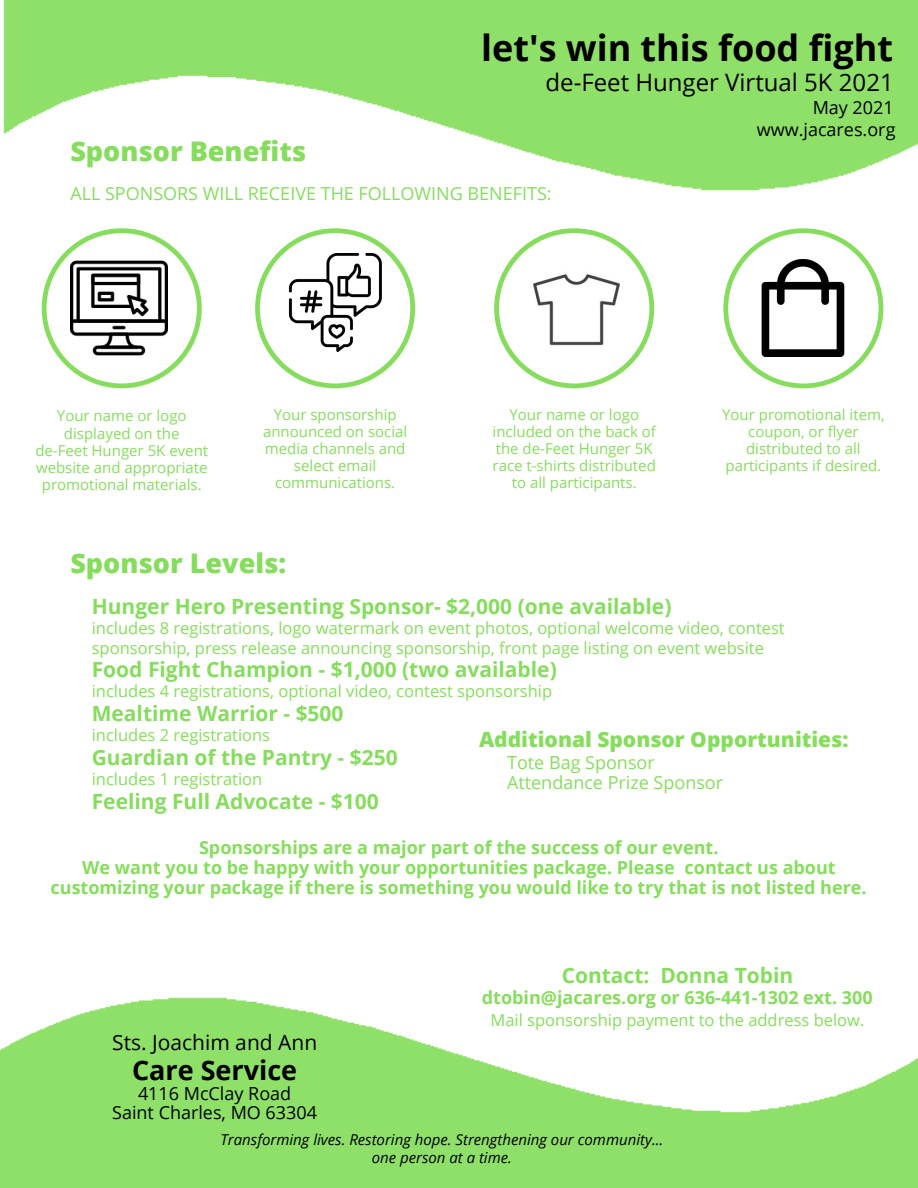
<style>
.page{position:relative;width:918px;height:1188px;background:#fff}
.page>*{position:absolute;margin:0;border:0;box-sizing:border-box;transform-origin:0 0}
.t1{font:700 36px "Open Sans";color:#000}
.t2{font:800 27px "Open Sans";color:#86dd5d}
.t3{font:700 27px "Open Sans";color:#000}
.t4{font:24px "Open Sans";color:#000}
.t5{font:700 21px "Open Sans";color:#86dd5d}
.t6{font:800 21px "Open Sans";color:#86dd5d}
.t7{font:21px "Open Sans";color:#000}
.t8{font:700 18px/20.2px "Open Sans";color:#86dd5d;text-align:center}
.t9{font:18px "Open Sans";color:#86dd5d}
.t10{font:18px "Open Sans";color:#000}
.t11{font:16.5px/19.2px "Open Sans";color:#86dd5d}
.t12{font:15px/16.8px "Open Sans";color:#86dd5d;text-align:center}
.t13{font:italic 15px "Open Sans";color:#000}
</style>
<div class="page">
<img style="left:3px;top:0;width:915px;height:191px">
<svg style="left:42px;top:228px;width:160px;height:160px"></svg>
<img style="left:70px;top:260px;width:97px;height:97px">
<svg style="left:255px;top:228px;width:160px;height:160px"></svg>
<img style="left:286px;top:254px;width:98px;height:98px">
<svg style="left:494px;top:228px;width:160px;height:160px"></svg>
<img style="left:524px;top:266px;width:101px;height:85px">
<svg style="left:723px;top:228px;width:160px;height:160px"></svg>
<img style="left:755px;top:260px;width:97px;height:97px">
<img style="left:0;top:997px;width:918px;height:191px">
<p class="t1" style="left:481px;top:22px;width:413px">let's win this food fight</p>
<p class="t4" style="left:546px;top:66px;width:350px">de-Feet Hunger Virtual 5K 2021</p>
<p class="t10" style="left:813px;top:95px;width:83px">May 2021</p>
<p class="t2" style="left:70px;top:133px;width:237px">Sponsor Benefits</p>
<p class="t9" style="left:70px;top:181px;width:483px">ALL SPONSORS WILL RECEIVE THE FOLLOWING BENEFITS:</p>
<p class="t10" style="left:757px;top:116px;width:140px">www.jacares.org</p>
<p class="t12" style="left:57px;top:406px;width:131px;line-height:18px">Your name or logo displayed on the</p>
<p class="t12" style="left:35px;top:442px;width:174px">de-Feet Hunger 5K event website and appropriate promotional materials.</p>
<p class="t12" style="left:263px;top:406px;width:146px">Your sponsorship announced on social media channels and select email communications.</p>
<p class="t12" style="left:493px;top:406px;width:165px">Your name or logo included on the back of the de-Feet Hunger 5K race t-shirts distributed to all participants.</p>
<p class="t12" style="left:722px;top:406px;width:164px">Your promotional item, coupon, or flyer distributed to all participants if desired.</p>
<p class="t2" style="left:70px;top:544px;width:217px">Sponsor Levels:</p>
<p class="t5" style="left:92px;top:592px;width:581px">Hunger Hero Presenting Sponsor- $2,000 (one available)</p>
<p class="t11" style="left:92px;top:618px;width:694px">includes 8 registrations, logo watermark on event photos, optional welcome video, contest sponsorship, press release announcing sponsorship, front page listing on event website</p>
<p class="t5" style="left:92px;top:655px;width:467px">Food Fight Champion - $1,000 (two available)</p>
<p class="t11" style="left:92px;top:681px;width:462px">includes 4 registrations, optional video, contest sponsorship</p>
<p class="t5" style="left:92px;top:699px;width:253px">Mealtime Warrior - $500</p>
<p class="t11" style="left:92px;top:725px;width:180px">includes 2 registrations</p>
<p class="t5" style="left:92px;top:742px;width:307px">Guardian of the Pantry - $250</p>
<p class="t11" style="left:92px;top:769px;width:172px">includes 1 registration</p>
<p class="t5" style="left:92px;top:786px;width:289px">Feeling Full Advocate - $100</p>
<p class="t6" style="left:479px;top:725px;width:371px">Additional Sponsor Opportunities:</p>
<p class="t9" style="left:507px;top:750px;width:149px">Tote Bag Sponsor</p>
<p class="t9" style="left:507px;top:770px;width:218px">Attendance Prize Sponsor</p>
<p class="t8" style="left:199px;top:836px;width:521px">Sponsorships are a major part of the success of our event.</p>
<p class="t8" style="left:51px;top:857px;width:818px">We want you to be happy with your opportunities package. Please contact us about customizing your package if there is something you would like to try that is not listed here.</p>
<p class="t7" style="left:112px;top:1028px;width:206px">Sts. Joachim and Ann</p>
<p class="t3" style="left:132px;top:1051px;width:167px">Care Service</p>
<p class="t10" style="left:138px;top:1081px;width:155px">4116 McClay Road</p>
<p class="t10" style="left:112px;top:1100px;width:206px">Saint Charles, MO 63304</p>
<p class="t5" style="left:562px;top:960px;width:233px">Contact: Donna Tobin</p>
<p class="t8" style="left:482px;top:987px;width:392px">dtobin@jacares.org or 636-441-1302 ext. 300</p>
<p class="t11" style="left:491px;top:1010px;width:375px">Mail sponsorship payment to the address below.</p>
<p class="t13" style="left:220px;top:1129px;width:445px">Transforming lives. Restoring hope. Strengthening our community...</p>
<p class="t13" style="left:372px;top:1147px;width:142px">one person at a time.</p>
</div>
